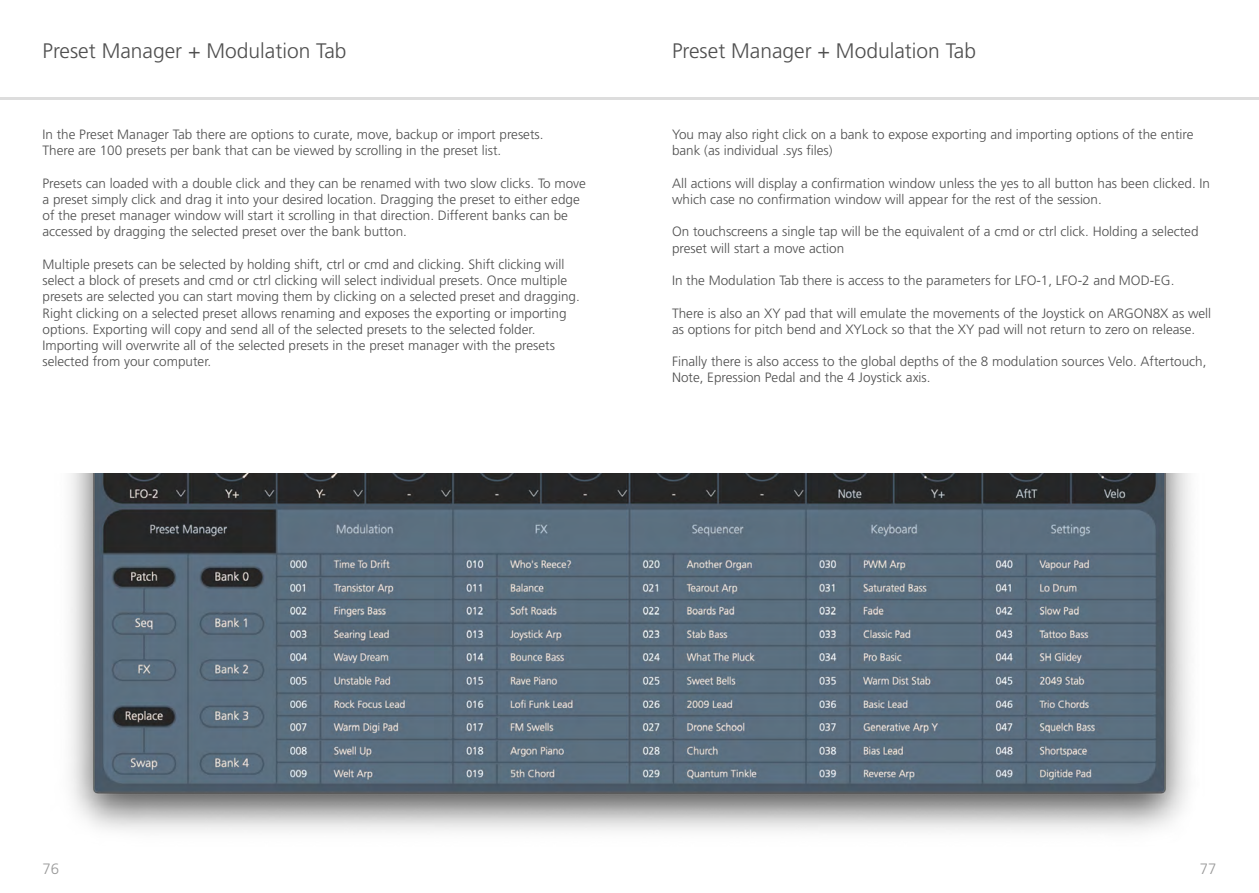
<style>
.page{position:relative;width:1259px;height:893px;background:#fff}
.page>*{position:absolute;margin:0;border:0;box-sizing:border-box;transform-origin:0 0}
.t1{font:300 21px "Frutiger LT Std";color:#4f4f4f}
.t2{font:300 15px "Frutiger LT Std";color:#999}
.t3{font:300 13.5px/16.2px "Frutiger LT Std";color:#4f4f4f}
</style>
<div class="page">
<hr style="left:0;top:98px;width:1259px;height:2px;background:#ddd">
<img style="left:70px;top:473px;width:1120px;height:358px">
<h1 class="t1" style="left:43px;top:39px;width:305px">Preset Manager + Modulation Tab</h1>
<p class="t3" style="left:43px;top:127px;width:502px">In the Preset Manager Tab there are options to curate, move, backup or import presets.<br>There are 100 presets per bank that can be viewed by scrolling in the preset list.</p>
<p class="t3" style="left:43px;top:175px;width:545px">Presets can loaded with a double click and they can be renamed with two slow clicks. To move a preset simply click and drag it into your desired location. Dragging the preset to either edge of the preset manager window will start it scrolling in that direction. Different banks can be accessed by dragging the selected preset over the bank button.</p>
<p class="t3" style="left:43px;top:256px;width:539px">Multiple presets can be selected by holding shift, ctrl or cmd and clicking. Shift clicking will select a block of presets and cmd or ctrl clicking will select individual presets. Once multiple presets are selected you can start moving them by clicking on a selected preset and dragging.<br>Right clicking on a selected preset allows renaming and exposes the exporting or importing options. Exporting will copy and send all of the selected presets to the selected folder.<br>Importing will overwrite all of the selected presets in the preset manager with the presets selected from your computer.</p>
<h1 class="t1" style="left:672px;top:39px;width:305px">Preset Manager + Modulation Tab</h1>
<p class="t3" style="left:672px;top:127px;width:523px">You may also right click on a bank to expose exporting and importing options of the entire bank (as individual .sys files)</p>
<p class="t3" style="left:672px;top:175px;width:539px">All actions will display a confirmation window unless the yes to all button has been clicked. In which case no confirmation window will appear for the rest of the session.</p>
<p class="t3" style="left:672px;top:224px;width:528px">On touchscreens a single tap will be the equivalent of a cmd or ctrl click. Holding a selected preset will start a move action</p>
<p class="t3" style="left:672px;top:273px;width:504px">In the Modulation Tab there is access to the parameters for LFO-1, LFO-2 and MOD-EG.</p>
<p class="t3" style="left:672px;top:305px;width:541px">There is also an XY pad that will emulate the movements of the Joystick on ARGON8X as well as options for pitch bend and XYLock so that the XY pad will not return to zero on release.</p>
<p class="t3" style="left:672px;top:354px;width:536px">Finally there is also access to the global depths of the 8 modulation sources Velo. Aftertouch,<br>Note, Epression Pedal and the 4 Joystick axis.</p>
<p class="t2" style="left:43px;top:860px;width:18px">76</p>
<p class="t2" style="left:1199px;top:860px;width:18px">77</p>
</div>
